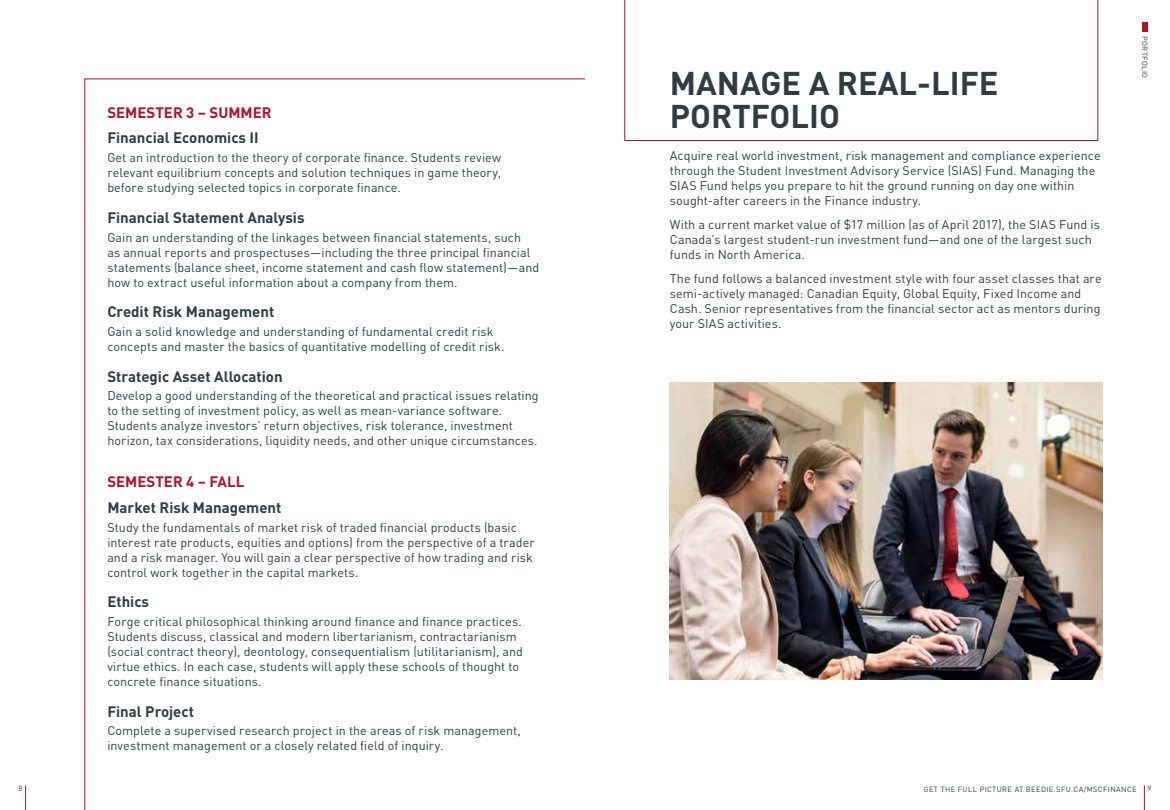
<style>
.page{position:relative;width:1170px;height:810px;background:#fff}
.page>*{position:absolute;margin:0;border:0;box-sizing:border-box;transform-origin:0 0}
.t1{font:700 32.5px/33.8px "DIN";color:#303c42}
.t2{font:700 15px "DIN";color:#303c42}
.t3{font:700 15px "DIN";color:#ae132a}
.t4{font:12.5px/15px "DIN";letter-spacing:.005em;color:#303c42}
.t5{font:7.5px "DIN";letter-spacing:.05em;color:#303c42}
</style>
<div class="page">
<div style="left:1142px;top:22px;width:6px;height:10px;background:#ae132a"></div>
<svg style="left:1144px;top:785px;width:1px;height:25px"></svg>
<svg style="left:25px;top:785px;width:1px;height:25px"></svg>
<svg style="left:625px;top:0;width:473px;height:141px"></svg>
<svg style="left:84px;top:79px;width:501px;height:731px"></svg>
<img style="left:670px;top:383px;width:432px;height:296px">
<p class="t3" style="left:107px;top:103px;width:166px">SEMESTER 3 – SUMMER</p>
<p class="t2" style="left:107px;top:128px;width:153px">Financial Economics II</p>
<p class="t4" style="left:107px;top:150px;width:395px;text-align:justify">Get an introduction to the theory of corporate finance. Students review relevant equilibrium concepts and solution techniques in game theory, before studying selected topics in corporate finance.</p>
<p class="t2" style="left:107px;top:208px;width:199px">Financial Statement Analysis</p>
<p class="t4" style="left:107px;top:229px;width:433px">Gain an understanding of the linkages between financial statements, such<br>as annual reports and prospectuses—including the three principal financial statements (balance sheet, income statement and cash flow statement)—and how to extract useful information about a company from them.</p>
<p class="t2" style="left:107px;top:302px;width:169px">Credit Risk Management</p>
<p class="t4" style="left:107px;top:324px;width:399px">Gain a solid knowledge and understanding of fundamental credit risk concepts and master the basics of quantitative modelling of credit risk.</p>
<p class="t2" style="left:107px;top:366px;width:177px">Strategic Asset Allocation</p>
<p class="t4" style="left:107px;top:388px;width:433px">Develop a good understanding of the theoretical and practical issues relating to the setting of investment policy, as well as mean-variance software.<br>Students analyze investors’ return objectives, risk tolerance, investment horizon, tax considerations, liquidity needs, and other unique circumstances.</p>
<p class="t3" style="left:107px;top:472px;width:138px">SEMESTER 4 – FALL</p>
<p class="t2" style="left:107px;top:498px;width:176px">Market Risk Management</p>
<p class="t4" style="left:107px;top:519px;width:429px">Study the fundamentals of market risk of traded financial products (basic interest rate products, equities and options) from the perspective of a trader and a risk manager. You will gain a clear perspective of how trading and risk control work together in the capital markets.</p>
<p class="t2" style="left:107px;top:592px;width:43px">Ethics</p>
<p class="t4" style="left:107px;top:614px;width:417px">Forge critical philosophical thinking around finance and finance practices.<br>Students discuss, classical and modern libertarianism, contractarianism (social contract theory), deontology, consequentialism (utilitarianism), and virtue ethics. In each case, students will apply these schools of thought to concrete finance situations.</p>
<p class="t2" style="left:107px;top:701px;width:88px">Final Project</p>
<p class="t4" style="left:107px;top:723px;width:415px">Complete a supervised research project in the areas of risk management, investment management or a closely related field of inquiry.</p>
<h1 class="t1" style="left:670px;top:64px;width:330px">MANAGE A REAL-LIFE<br>PORTFOLIO</h1>
<p class="t4" style="left:670px;top:148px;width:432px">Acquire real world investment, risk management and compliance experience through the Student Investment Advisory Service (SIAS) Fund. Managing the SIAS Fund helps you prepare to hit the ground running on day one within sought-after careers in the Finance industry.</p>
<p class="t4" style="left:670px;top:217px;width:432px">With a current market value of $17 million (as of April 2017), the SIAS Fund is<br>Canada’s largest student-run investment fund—and one of the largest such funds in North America.</p>
<p class="t4" style="left:670px;top:270px;width:433px">The fund follows a balanced investment style with four asset classes that are semi-actively managed: Canadian Equity, Global Equity, Fixed Income and Cash. Senior representatives from the financial sector act as mentors during your SIAS activities.</p>
<p class="t5" style="left:1150px;top:36px;width:43px;rotate:90deg">PORTFOLIO</p>
<p class="t5" style="left:19px;top:784px;width:5px">8</p>
<p class="t5" style="left:924px;top:784px;width:214px">GET THE FULL PICTURE AT BEEDIE.SFU.CA/MSCFINANCE</p>
<p class="t5" style="left:1148px;top:784px;width:5px">9</p>
</div>
